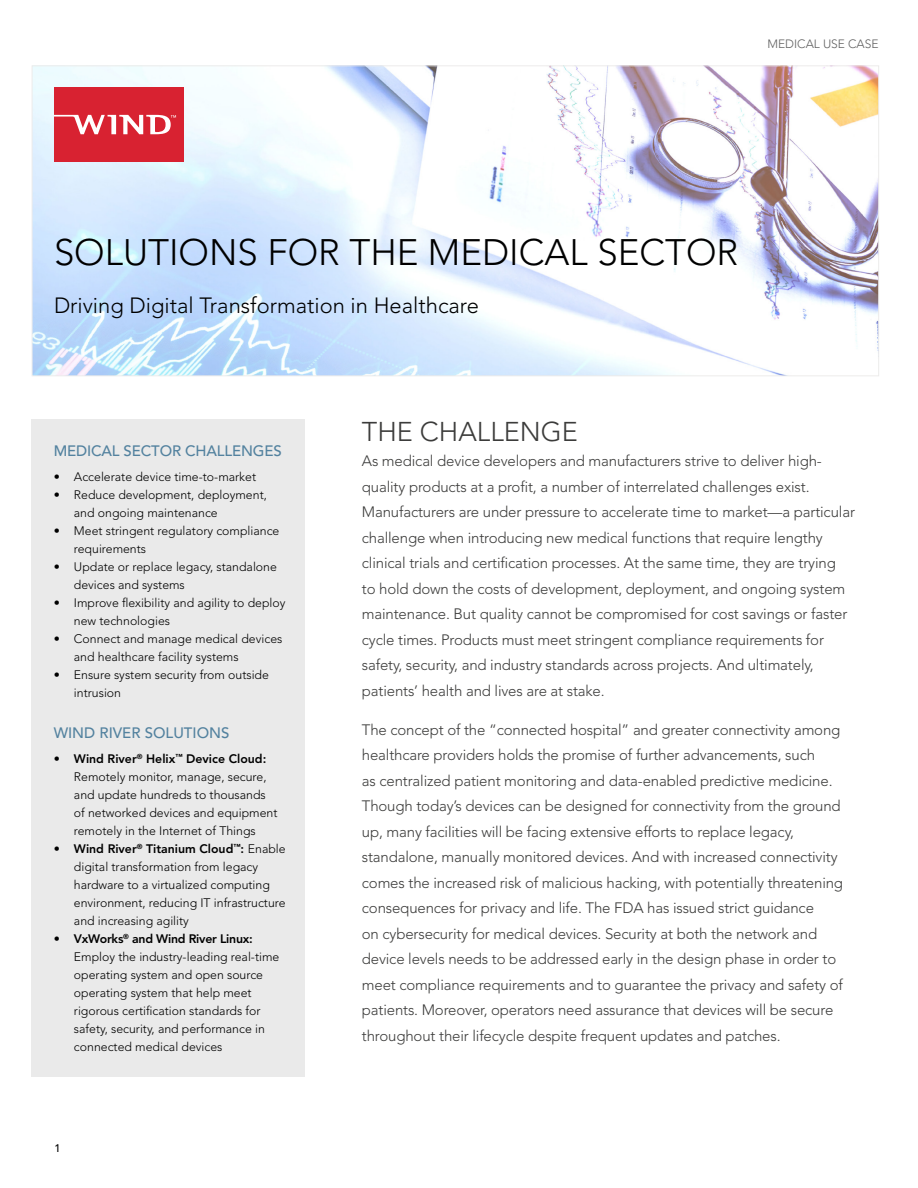
<style>
.page{position:relative;width:918px;height:1188px;background:#fff}
.page>*{position:absolute;margin:0;border:0;box-sizing:border-box;transform-origin:0 0}
.t1{font:300 36.6px "Avenir LT Std";color:#000}
.t2{font:300 27px "Avenir LT Std";color:#3c3c3b}
.t3{font:300 21.9px "Avenir LT Std";color:#000}
.t4{font:300 15px/25.5px "Avenir LT Std";letter-spacing:-.01em;color:#3c3c3b}
.t5{font:500 15px "Avenir LT Std";letter-spacing:-.01em;color:#53829f}
.t6{font:300 12.3px/18px "Avenir LT Std";color:#000}
.t7{font:300 12px "Avenir LT Std";color:#606060}
.t8{font:500 10.95px "Avenir LT Std";color:#000}
.s1{font-weight:800}
</style>
<div class="page">
<img style="left:34px;top:68px;width:843px;height:306px">
<div style="left:31px;top:419px;width:274px;height:657px;background:#eaeaea"></div>
<div style="left:54px;top:87px;width:129px;height:75px;background:#d82231"></div>
<svg style="left:54px;top:115px;width:122px;height:19px"></svg>
<p class="t7" style="left:768px;top:37px;width:113px">MEDICAL USE CASE</p>
<h1 class="t1" style="left:54px;top:231px;width:686px">SOLUTIONS FOR THE MEDICAL SECTOR</h1>
<h3 class="t3" style="left:54px;top:293px;width:427px">Driving Digital Transformation in Healthcare</h3>
<p class="t5" style="left:54px;top:443px;width:230px">MEDICAL SECTOR CHALLENGES</p>
<p class="t6" style="left:54px;top:468px;width:204px">• Accelerate device time-to-market</p>
<p class="t6" style="left:74px;top:486px;width:195px;text-indent:-20px">• Reduce development, deployment, and ongoing maintenance</p>
<p class="t6" style="left:74px;top:522px;width:207px;text-indent:-20px">• Meet stringent regulatory compliance requirements</p>
<p class="t6" style="left:74px;top:558px;width:205px;text-indent:-20px">• Update or replace legacy, standalone devices and systems</p>
<p class="t6" style="left:74px;top:594px;width:213px;text-indent:-20px">• Improve flexibility and agility to deploy new technologies</p>
<p class="t6" style="left:74px;top:630px;width:210px;text-indent:-20px">• Connect and manage medical devices and healthcare facility systems</p>
<p class="t6" style="left:74px;top:666px;width:197px;text-indent:-20px">• Ensure system security from outside intrusion</p>
<p class="t5" style="left:54px;top:725px;width:177px">WIND RIVER SOLUTIONS</p>
<p class="t6" style="left:74px;top:750px;width:205px;text-indent:-20px"><span class="s1">• Wind River</span><sup>®</sup> <span class="s1">Helix</span><sup>™</sup> <span class="s1">Device Cloud:<br></span>Remotely monitor, manage, secure, and update hundreds to thousands of networked devices and equipment remotely in the Internet of Things</p>
<p class="t6" style="left:74px;top:840px;width:213px;text-indent:-20px"><span class="s1">• Wind River</span><sup>®</sup> <span class="s1">Titanium Cloud</span><sup>™</sup><span class="s1">:</span> Enable digital transformation from legacy hardware to a virtualized computing environment, reducing IT infrastructure and increasing agility</p>
<p class="t6" style="left:74px;top:930px;width:207px;text-indent:-20px"><span class="s1">• VxWorks</span><sup>®</sup> <span class="s1">and Wind River Linux:<br></span>Employ the industry-leading real-time operating system and open source operating system that help meet rigorous certification standards for safety, security, and performance in connected medical devices</p>
<p class="t8" style="left:55px;top:1142px;width:8px">1</p>
<h2 class="t2" style="left:362px;top:416px;width:218px">THE CHALLENGE</h2>
<p class="t4" style="left:362px;top:449px;width:495px">As medical device developers and manufacturers strive to deliver high&shy;quality products at a profit, a number of interrelated challenges exist.<br>Manufacturers are under pressure to accelerate time to market—a particular challenge when introducing new medical functions that require lengthy clinical trials and certification processes. At the same time, they are trying<br>to hold down the costs of development, deployment, and ongoing system maintenance. But quality cannot be compromised for cost savings or faster cycle times. Products must meet stringent compliance requirements for safety, security, and industry standards across projects. And ultimately, patients’ health and lives are at stake.</p>
<p class="t4" style="left:362px;top:717px;width:483px">The concept of the “connected hospital” and greater connectivity among healthcare providers holds the promise of further advancements, such<br>as centralized patient monitoring and data-enabled predictive medicine.<br>Though today’s devices can be designed for connectivity from the ground up, many facilities will be facing extensive efforts to replace legacy, standalone, manually monitored devices. And with increased connectivity comes the increased risk of malicious hacking, with potentially threatening consequences for privacy and life. The FDA has issued strict guidance<br>on cybersecurity for medical devices. Security at both the network and device levels needs to be addressed early in the design phase in order to meet compliance requirements and to guarantee the privacy and safety of patients. Moreover, operators need assurance that devices will be secure throughout their lifecycle despite frequent updates and patches.</p>
</div>
